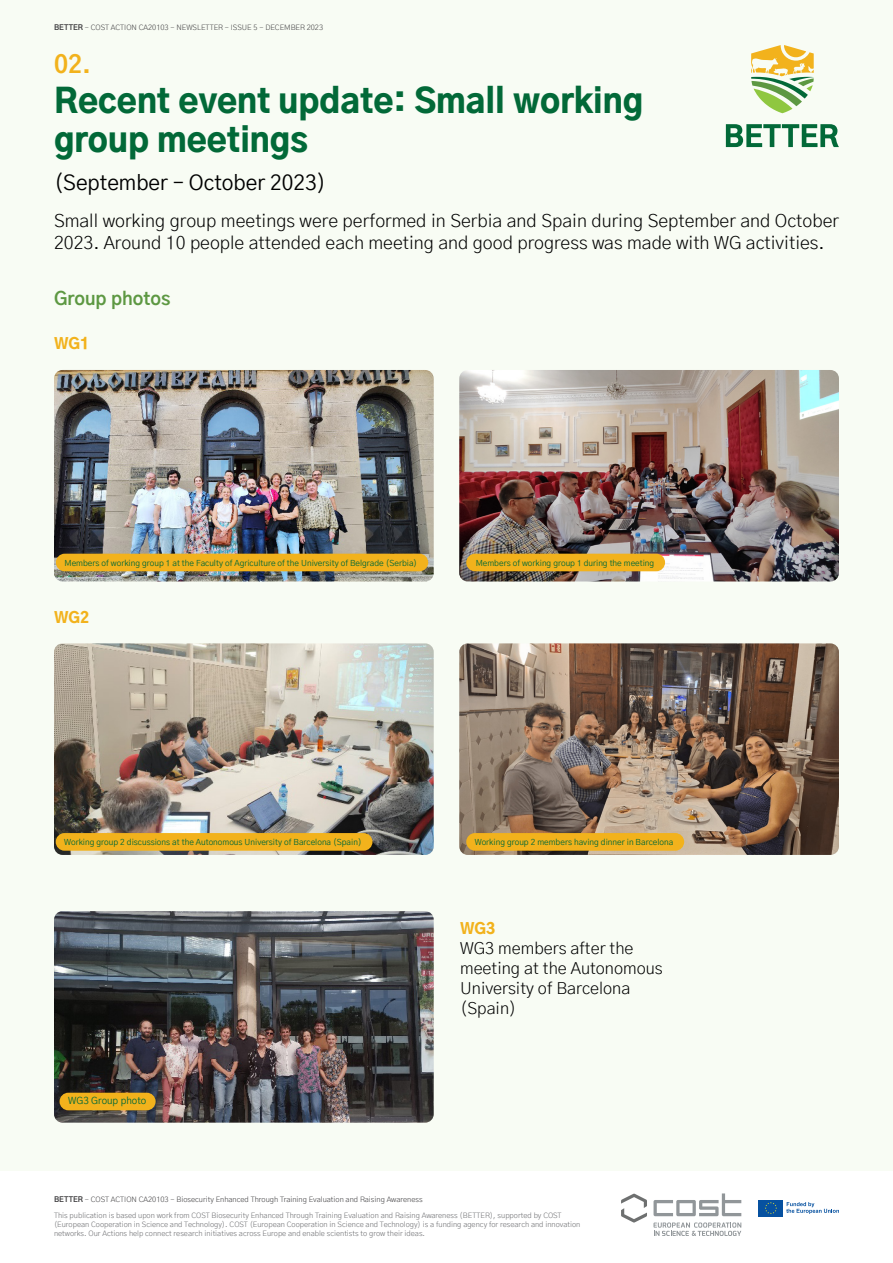
<style>
.page{position:relative;width:893px;height:1263px;background:#fff}
.page>*{position:absolute;margin:0;border:0;box-sizing:border-box;transform-origin:0 0}
.t1{font:900 33px/39.6px "Gothic A1";color:#026938}
.t2{font:700 24px "Gothic A1";color:#f2b21c}
.t3{font:21px "Gothic A1";color:#000}
.t4{font:300 18px/21.6px "Gothic A1";color:#000}
.t5{font:700 18px "Gothic A1";color:#5d9842}
.t6{font:300 16.5px/19.8px "Gothic A1";color:#000}
.t7{font:900 15px "Gothic A1";color:#f2b21c}
.t8{font:9.75px "Gothic A1";color:#026938}
.t9{font:8.25px "Gothic A1";color:#026938}
.t10{font:300 7.5px/9px "Gothic A1";color:#6d6e71}
.t11{font:300 7.5px "Gothic A1";color:#414042}
.s1{font-weight:700}
</style>
<div class="page">
<div style="left:0;top:0;width:893px;height:1170px;background:#f8fcf4"></div>
<svg style="left:653px;top:1222px;width:88px;height:14px"></svg>
<svg style="left:653px;top:1193px;width:88px;height:23px"></svg>
<svg style="left:621px;top:1193px;width:26px;height:29px"></svg>
<div style="left:759px;top:1200px;width:24px;height:16px;background:#0651a0"></div>
<svg style="left:765px;top:1202px;width:12px;height:12px"></svg>
<svg style="left:786px;top:1202px;width:53px;height:12px"></svg>
<svg style="left:726px;top:124px;width:113px;height:23px"></svg>
<svg style="left:751px;top:45px;width:63px;height:68px"></svg>
<img style="left:54px;top:370px;width:380px;height:211px">
<img style="left:54px;top:643px;width:380px;height:212px">
<img style="left:54px;top:911px;width:380px;height:212px">
<div style="left:60px;top:1093px;width:96px;height:17px;background:#f2b21c;border-radius:9px"></div>
<img style="left:459px;top:370px;width:380px;height:211px">
<div style="left:56px;top:554px;width:372px;height:17px;background:#f2b21c;border-radius:9px"></div>
<div style="left:466px;top:554px;width:199px;height:17px;background:#f2b21c;border-radius:9px"></div>
<img style="left:459px;top:643px;width:380px;height:212px">
<div style="left:56px;top:833px;width:316px;height:18px;background:#f2b21c;border-radius:9px"></div>
<div style="left:466px;top:833px;width:218px;height:18px;background:#f2b21c;border-radius:9px"></div>
<p class="t11" style="left:54px;top:22px;width:271px"><span class="s1">BETTER</span> - COST ACTION CA20103 - NEWSLETTER - ISSUE 5 - DECEMBER 2023</p>
<h2 class="t2" style="left:54px;top:45px;width:39px">02.</h2>
<h1 class="t1" style="left:54px;top:79px;width:591px">Recent event update: Small working group meetings</h1>
<h3 class="t3" style="left:54px;top:167px;width:274px">(September – October 2023)</h3>
<h3 class="t4" style="left:54px;top:209px;width:786px">Small working group meetings were performed in Serbia and Spain during September and October<br>2023. Around 10 people attended each meeting and good progress was made with WG activities.</h3>
<h3 class="t5" style="left:54px;top:284px;width:118px">Group photos</h3>
<h3 class="t7" style="left:54px;top:331px;width:37px">WG1</h3>
<p class="t9" style="left:64px;top:556px;width:354px">Members of working group 1 at the Faculty of Agriculture of the University of Belgrade (Serbia)</p>
<p class="t9" style="left:476px;top:556px;width:180px">Members of working group 1 during the meeting</p>
<h3 class="t7" style="left:54px;top:604px;width:37px">WG2</h3>
<p class="t9" style="left:64px;top:836px;width:299px">Working group 2 discussions at the Autonomous University of Barcelona (Spain)</p>
<p class="t9" style="left:475px;top:836px;width:200px">Working group 2 members having dinner in Barcelona</p>
<h3 class="t8" style="left:68px;top:1093px;width:79px">WG3 Group photo</h3>
<p class="t11" style="left:54px;top:1194px;width:370px"><span class="s1">BETTER</span> - COST ACTION CA20103 - Biosecurity Enhanced Through Training Evaluation and Raising Awareness</p>
<h3 class="t7" style="left:460px;top:916px;width:37px">WG3</h3>
<h3 class="t6" style="left:460px;top:938px;width:204px">WG3 members after the meeting at the Autonomous<br>University of Barcelona (Spain)</h3>
<p class="t10" style="left:54px;top:1210px;width:528px">This publication is based upon work from COST Biosecurity Enhanced Through Training Evaluation and Raising Awareness (BETTER), supported by COST (European Cooperation in Science and Technology). COST (European Cooperation in Science and Technology) is a funding agency for research and innovation networks. Our Actions help connect research initiatives across Europe and enable scientists to grow their ideas.</p>
</div>
